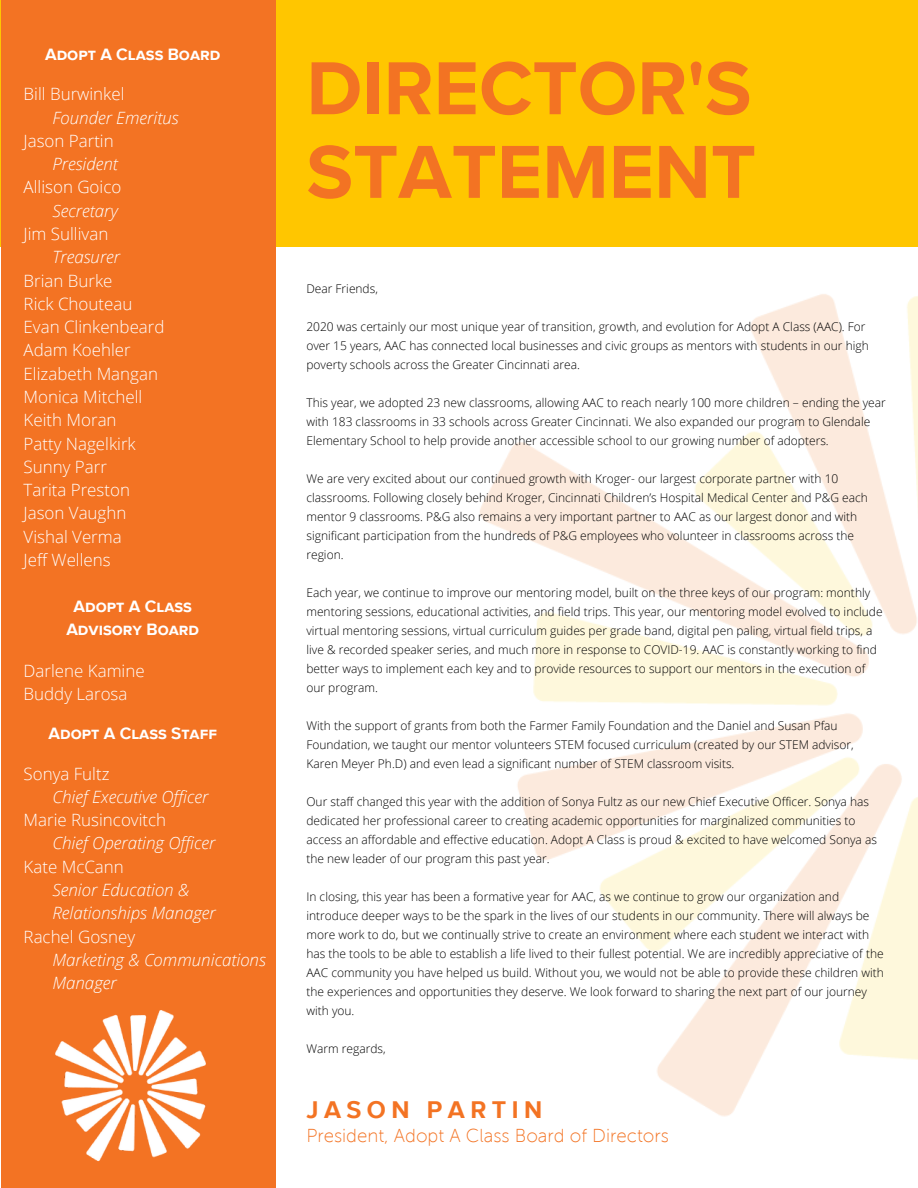
<style>
.page{position:relative;width:918px;height:1188px;background:#fff}
.page>*{position:absolute;margin:0;border:0;box-sizing:border-box;transform-origin:0 0}
.t1{font:700 77.85px/83.6px "Proxima Nova S";color:#f37323}
.t2{font:700 24.9px "Proxima Nova S";letter-spacing:.22em;color:#f37323}
.t3{font:18.6px "Museo Sans 100";color:#f37323}
.t4{font:300 16.95px/23.2px "Open Sans";color:#fff}
.t5{font:italic 300 16.95px/23.2px "Open Sans";color:#fff}
.t6{font:700 16.95px/23.2px "Proxima Nova S";color:#fff;text-align:center}
.t7{font:300 12px/19px "Open Sans";color:#000}
</style>
<div class="page">
<img style="left:427px;top:246px;width:491px;height:871px">
<div style="left:0;top:0;width:918px;height:246px;background:#ffc600"></div>
<div style="left:1px;top:0;width:275px;height:1188px;background:#f37323"></div>
<img style="left:55px;top:1010px;width:151px;height:152px">
<h3 class="t6" style="left:45px;top:44px;width:177px">Adopt A Class Board</h3>
<h3 class="t4" style="left:24px;top:82px;width:102px">Bill Burwinkel</h3>
<h3 class="t5" style="left:52px;top:105px;width:128px">Founder Emeritus</h3>
<h3 class="t4" style="left:24px;top:129px;width:92px">Jason Partin</h3>
<h3 class="t5" style="left:52px;top:152px;width:67px">President</h3>
<h3 class="t4" style="left:24px;top:175px;width:99px">Allison Goico</h3>
<h3 class="t5" style="left:52px;top:199px;width:67px">Secretary</h3>
<h3 class="t4" style="left:24px;top:222px;width:86px">Jim Sullivan</h3>
<h3 class="t5" style="left:52px;top:245px;width:69px">Treasurer</h3>
<h3 class="t4" style="left:24px;top:268px;width:142px">Brian Burke<br>Rick Chouteau<br>Evan Clinkenbeard<br>Adam Koehler<br>Elizabeth Mangan<br>Monica Mitchell<br>Keith Moran<br>Patty Nagelkirk<br>Sunny Parr<br>Tarita Preston<br>Jason Vaughn<br>Vishal Verma<br>Jeff Wellens</h3>
<h3 class="t6" style="left:66px;top:596px;width:134px">Adopt A Class<br>Advisory Board</h3>
<h3 class="t4" style="left:24px;top:659px;width:123px">Darlene Kamine<br>Buddy Larosa</h3>
<h3 class="t6" style="left:49px;top:722px;width:170px">Adopt A Class Staff</h3>
<h3 class="t4" style="left:24px;top:761px;width:87px">Sonya Fultz</h3>
<h3 class="t5" style="left:52px;top:785px;width:157px">Chief Executive Officer</h3>
<h3 class="t4" style="left:24px;top:808px;width:144px">Marie Rusincovitch</h3>
<h3 class="t5" style="left:52px;top:831px;width:164px">Chief Operating Officer</h3>
<h3 class="t4" style="left:24px;top:855px;width:102px">Kate McCann</h3>
<h3 class="t5" style="left:52px;top:878px;width:165px">Senior Education &amp;<br>Relationships Manager</h3>
<h3 class="t4" style="left:24px;top:924px;width:113px">Rachel Gosney</h3>
<h3 class="t5" style="left:52px;top:948px;width:215px">Marketing &amp; Communications<br>Manager</h3>
<h1 class="t1" style="left:306px;top:50px;width:451px">DIRECTOR'S<br>STATEMENT</h1>
<p class="t7" style="left:306px;top:279px;width:73px">Dear Friends,</p>
<p class="t7" style="left:306px;top:317px;width:564px">2020 was certainly our most unique year of transition, growth, and evolution for Adopt A Class (AAC). For over 15 years, AAC has connected local businesses and civic groups as mentors with students in our high poverty schools across the Greater Cincinnati area.</p>
<p class="t7" style="left:306px;top:393px;width:581px">This year, we adopted 23 new classrooms, allowing AAC to reach nearly 100 more children – ending the year with 183 classrooms in 33 schools across Greater Cincinnati. We also expanded our program to Glendale<br>Elementary School to help provide another accessible school to our growing number of adopters.</p>
<p class="t7" style="left:306px;top:469px;width:563px">We are very excited about our continued growth with Kroger- our largest corporate partner with 10 classrooms. Following closely behind Kroger, Cincinnati Children’s Hospital Medical Center and P&amp;G each mentor 9 classrooms. P&amp;G also remains a very important partner to AAC as our largest donor and with significant participation from the hundreds of P&amp;G employees who volunteer in classrooms across the region.</p>
<p class="t7" style="left:306px;top:583px;width:578px">Each year, we continue to improve our mentoring model, built on the three keys of our program: monthly mentoring sessions, educational activities, and field trips. This year, our mentoring model evolved to include virtual mentoring sessions, virtual curriculum guides per grade band, digital pen paling, virtual field trips, a live &amp; recorded speaker series, and much more in response to COVID-19. AAC is constantly working to find better ways to implement each key and to provide resources to support our mentors in the execution of our program.</p>
<p class="t7" style="left:306px;top:716px;width:549px">With the support of grants from both the Farmer Family Foundation and the Daniel and Susan Pfau<br>Foundation, we taught our mentor volunteers STEM focused curriculum (created by our STEM advisor,<br>Karen Meyer Ph.D) and even lead a significant number of STEM classroom visits.</p>
<p class="t7" style="left:306px;top:792px;width:572px">Our staff changed this year with the addition of Sonya Fultz as our new Chief Executive Officer. Sonya has dedicated her professional career to creating academic opportunities for marginalized communities to access an affordable and effective education. Adopt A Class is proud &amp; excited to have welcomed Sonya as the new leader of our program this past year.</p>
<p class="t7" style="left:306px;top:887px;width:579px">In closing, this year has been a formative year for AAC, as we continue to grow our organization and introduce deeper ways to be the spark in the lives of our students in our community. There will always be more work to do, but we continually strive to create an environment where each student we interact with has the tools to be able to establish a life lived to their fullest potential. We are incredibly appreciative of the AAC community you have helped us build. Without you, we would not be able to provide these children with the experiences and opportunities they deserve. We look forward to sharing the next part of our journey with you.</p>
<p class="t7" style="left:306px;top:1039px;width:81px">Warm regards,</p>
<h2 class="t2" style="left:306px;top:1098px;width:237px">JASON PARTIN</h2>
<h3 class="t3" style="left:306px;top:1125px;width:364px">President, Adopt A Class Board of Directors</h3>
</div>
